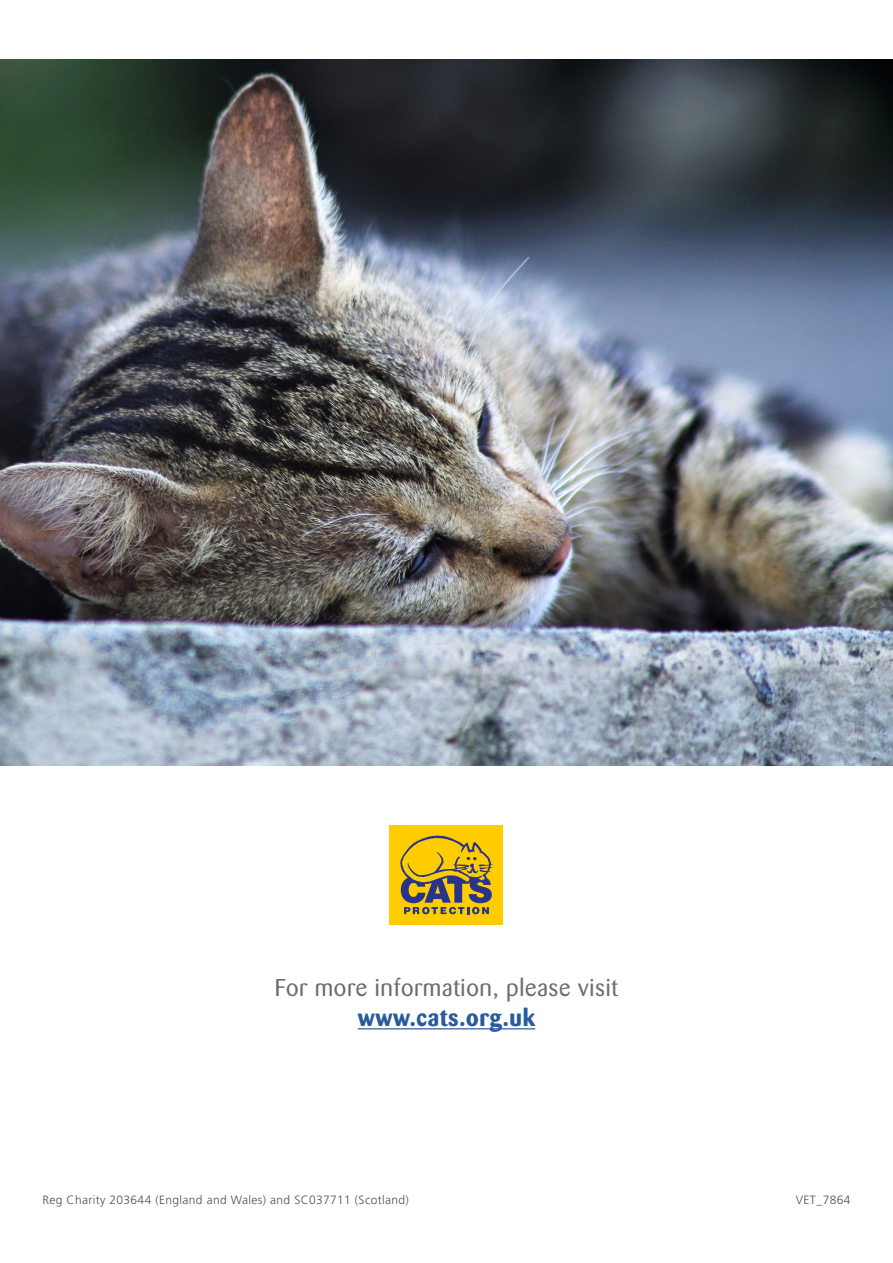
<style>
.page{position:relative;width:893px;height:1263px;background:#fff}
.page>*{position:absolute;margin:0;border:0;box-sizing:border-box;transform-origin:0 0}
.t1{font:24px "Barmeno BQ";letter-spacing:.03em;color:#6f6a68}
.t2{font:700 24px "Barmeno BQ";letter-spacing:.03em;color:#275b9b}
.t3{font:300 12px "Frutiger LT Std";letter-spacing:.03em;color:#524e4b}
</style>
<div class="page">
<img style="left:0;top:60px;width:893px;height:705px">
<div style="left:390px;top:825px;width:113px;height:100px;background:#fc0"></div>
<svg style="left:400px;top:835px;width:93px;height:79px"></svg>
<hr style="left:358px;top:1028px;width:177px;height:1px;background:#275b9b">
<h1 class="t1" style="left:275px;top:974px;width:345px">For more information, please visit</h1>
<h1 class="t2" style="left:358px;top:1003px;width:179px">www.cats.org.uk</h1>
<p class="t3" style="left:43px;top:1193px;width:368px">Reg Charity 203644 (England and Wales) and SC037711 (Scotland)</p>
<p class="t3" style="left:796px;top:1193px;width:56px">VET_7864</p>
</div>
